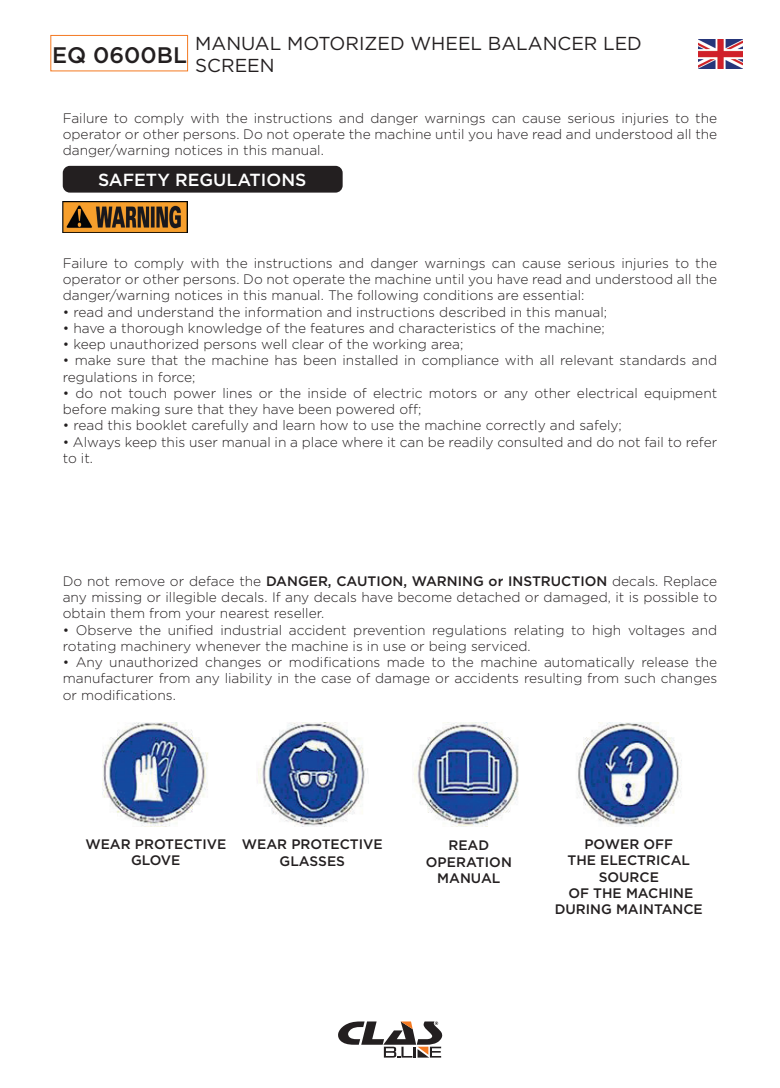
<style>
.page{position:relative;width:780px;height:1088px;background:#fff}
.page>*{position:absolute;margin:0;border:0;box-sizing:border-box;transform-origin:0 0}
.t1{font:500 22.5px "Gotham";color:#231f20}
.t2{font:18.75px/21.2px "Gotham";color:#231f20}
.t3{font:500 17.5px "Gotham";color:#fff}
.t4{font:300 13.75px/16.2px "Gotham";color:#231f20;text-align:justify}
.t5{font:500 13.75px/16.2px "Gotham";color:#231f20;text-align:center}
.s1{font-weight:500}
</style>
<div class="page">
<div style="left:50px;top:35px;width:138px;height:36px;border:1px solid #f47921"></div>
<svg style="left:338px;top:1021px;width:104px;height:36px"></svg>
<img style="left:698px;top:39px;width:44px;height:30px">
<div style="left:63px;top:166px;width:279px;height:27px;background:#231f20;border-radius:7px"></div>
<img style="left:63px;top:201px;width:124px;height:31px">
<img style="left:103px;top:723px;width:105px;height:104px">
<img style="left:257px;top:723px;width:111px;height:104px">
<img style="left:414px;top:723px;width:105px;height:104px">
<img style="left:577px;top:723px;width:105px;height:104px">
<h1 class="t1" style="left:52px;top:40px;width:136px">EQ 0600BL</h1>
<h2 class="t2" style="left:195px;top:33px;width:448px">MANUAL MOTORIZED WHEEL BALANCER LED<br>SCREEN</h2>
<p class="t4" style="left:63px;top:109px;width:656px">Failure to comply with the instructions and danger warnings can cause serious injuries to the operator or other persons. Do not operate the machine until you have read and understood all the danger/warning notices in this manual.</p>
<p class="t3" style="left:98px;top:169px;width:210px">SAFETY REGULATIONS</p>
<p class="t4" style="left:63px;top:255px;width:656px">Failure to comply with the instructions and danger warnings can cause serious injuries to the operator or other persons. Do not operate the machine until you have read and understood all the danger/warning notices in this manual. The following conditions are essential:</p>
<p class="t4" style="left:63px;top:303px;width:546px">• read and understand the information and instructions described in this manual;</p>
<p class="t4" style="left:63px;top:320px;width:543px">• have a thorough knowledge of the features and characteristics of the machine;</p>
<p class="t4" style="left:63px;top:336px;width:402px">• keep unauthorized persons well clear of the working area;</p>
<p class="t4" style="left:63px;top:352px;width:656px">• make sure that the machine has been installed in compliance with all relevant standards and regulations in force;</p>
<p class="t4" style="left:63px;top:385px;width:656px">• do not touch power lines or the inside of electric motors or any other electrical equipment before making sure that they have been powered off;</p>
<p class="t4" style="left:63px;top:417px;width:560px">• read this booklet carefully and learn how to use the machine correctly and safely;</p>
<p class="t4" style="left:63px;top:433px;width:656px">• Always keep this user manual in a place where it can be readily consulted and do not fail to refer to it.</p>
<p class="t4" style="left:63px;top:572px;width:656px">Do not remove or deface the <span class="s1">DANGER, CAUTION, WARNING or INSTRUCTION</span> decals. Replace any missing or illegible decals. If any decals have become detached or damaged, it is possible to obtain them from your nearest reseller.</p>
<p class="t4" style="left:63px;top:621px;width:656px">• Observe the unified industrial accident prevention regulations relating to high voltages and rotating machinery whenever the machine is in use or being serviced.</p>
<p class="t4" style="left:63px;top:654px;width:656px">• Any unauthorized changes or modifications made to the machine automatically release the manufacturer from any liability in the case of damage or accidents resulting from such changes or modifications.</p>
<p class="t5" style="left:85px;top:836px;width:142px">WEAR PROTECTIVE<br>GLOVE</p>
<p class="t5" style="left:425px;top:837px;width:88px">READ<br>OPERATION<br>MANUAL</p>
<p class="t5" style="left:242px;top:836px;width:142px">WEAR PROTECTIVE<br>GLASSES</p>
<p class="t5" style="left:554px;top:836px;width:150px">POWER OFF<br>THE ELECTRICAL<br>SOURCE<br>OF THE MACHINE<br>DURING MAINTANCE</p>
</div>
